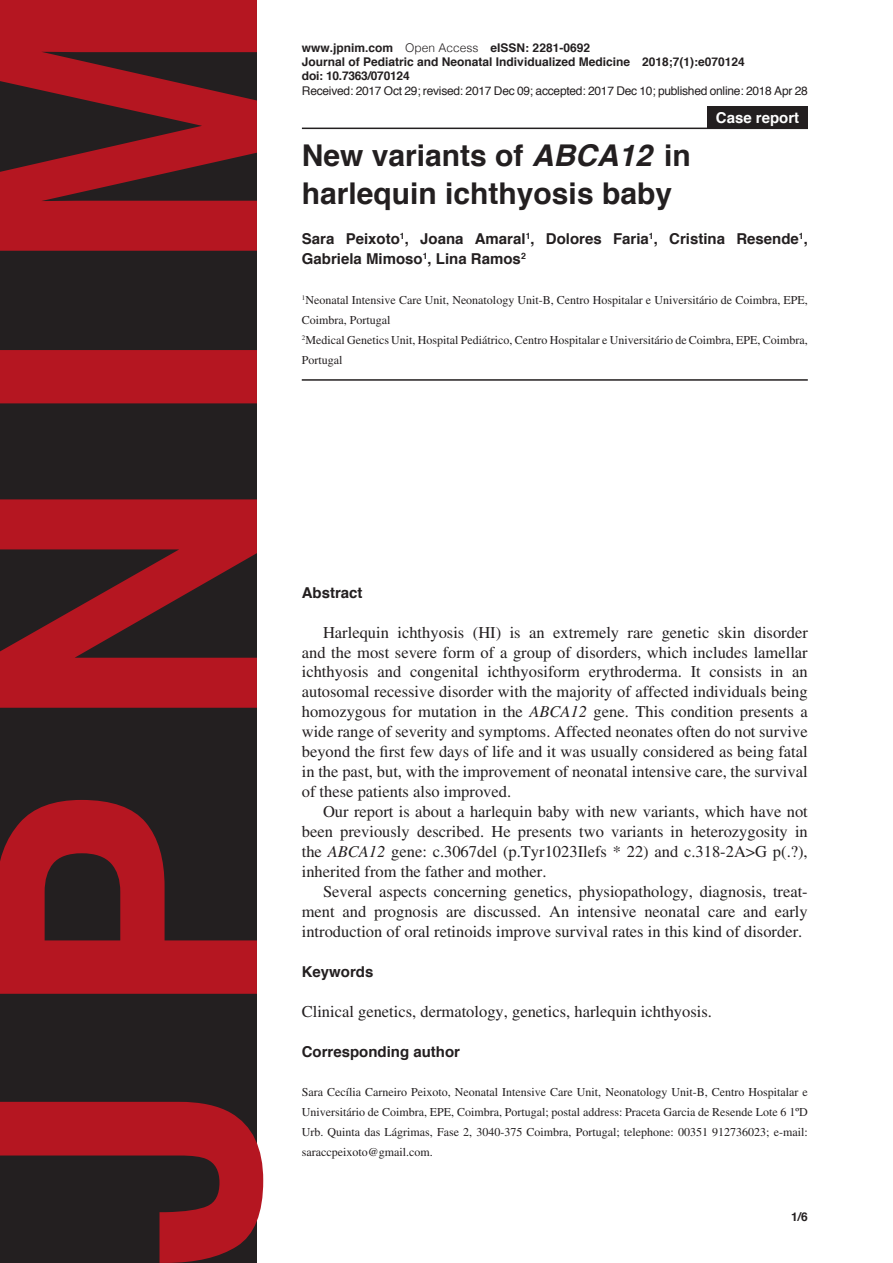
<style>
.page{position:relative;width:893px;height:1263px;background:#fff}
.page>*{position:absolute;margin:0;border:0;box-sizing:border-box;transform-origin:0 0}
.Heading1{font:700 30px/38.2px "Helvetica";color:#231f20}
.Body1{font:16.5px/20px "Times LT Std";color:#231f20;text-align:justify}
.Body2{font:16.5px "Times LT Std";color:#231f20}
.Heading2{font:700 15px/20px "Helvetica";color:#231f20}
.article_description{font:700 15px "Helvetica";color:#fff}
.Body3{font:12px/20px "Times LT Std";color:#231f20}
.Footer_Right{font:700 12px "Helvetica";color:#231f20}
.Footer_Right-2{font:12px "Helvetica";letter-spacing:-.02em;color:#231f20}
.Footer_Right-3{font:700 12px "Helvetica";letter-spacing:-.02em;color:#231f20}
.Page_Right{font:700 12px "Helvetica";color:#231f20}
.s1{font-weight:300}
.s2{font-style:italic}
</style>
<div class="page">
<svg style="left:0;top:0;width:263px;height:1263px;background:#662025"></svg>
<hr style="left:302px;top:128px;width:506px;height:1px;background:#231f20">
<hr style="left:302px;top:379px;width:506px;height:2px;background:#231f20">
<div style="left:707px;top:106px;width:101px;height:22px;background:#231f20"></div>
<p class="Footer_Right" style="left:302px;top:38px;width:290px">www.jpnim.com <span class="s1">Open Access</span> eISSN: 2281-0692</p>
<p class="Footer_Right" style="left:302px;top:52px;width:444px">Journal of Pediatric and Neonatal Individualized Medicine 2018;7(1):e070124</p>
<p class="Footer_Right-3" style="left:302px;top:66px;width:109px">doi: 10.7363/070124</p>
<p class="Footer_Right-2" style="left:302px;top:81px;width:507px">Received: 2017 Oct 29; revised: 2017 Dec 09; accepted: 2017 Dec 10; published online: 2018 Apr 28</p>
<p class="article_description" style="left:716px;top:105px;width:85px">Case report</p>
<p class="Heading1" style="left:302px;top:136px;width:390px">New variants of <span class="s2">ABCA12</span> in harlequin ichthyosis baby</p>
<p class="Heading2" style="left:302px;top:229px;width:507px">Sara Peixoto<sup>1</sup>, Joana Amaral<sup>1</sup>, Dolores Faria<sup>1</sup>, Cristina Resende<sup>1</sup>,<br>Gabriela Mimoso<sup>1</sup>, Lina Ramos<sup>2</sup></p>
<p class="Body3" style="left:302px;top:290px;width:507px"><sup>1</sup>Neonatal Intensive Care Unit, Neonatology Unit-B, Centro Hospitalar e Universitário de Coimbra, EPE,<br>Coimbra, Portugal</p>
<p class="Body3" style="left:302px;top:330px;width:507px"><sup>2</sup>Medical Genetics Unit, Hospital Pediátrico, Centro Hospitalar e Universitário de Coimbra, EPE, Coimbra,<br>Portugal</p>
<p class="Heading2" style="left:302px;top:583px;width:62px">Abstract</p>
<p class="Body1" style="left:302px;top:622px;width:508px;text-indent:21px">Harlequin ichthyosis (HI) is an extremely rare genetic skin disorder and the most severe form of a group of disorders, which includes lamellar ichthyosis and congenital ichthyosiform erythroderma. It consists in an autosomal recessive disorder with the majority of affected individuals being homozygous for mutation in the <span class="s2">ABCA12</span> gene. This condition presents a wide range of severity and symptoms. Affected neonates often do not survive beyond the first few days of life and it was usually considered as being fatal in the past, but, with the improvement of neonatal intensive care, the survival of these patients also improved.</p>
<p class="Body1" style="left:302px;top:801px;width:508px;text-indent:21px">Our report is about a harlequin baby with new variants, which have not been previously described. He presents two variants in heterozygosity in the <span class="s2">ABCA12</span> gene: c.3067del (p.Tyr1023Ilefs * 22) and c.318-2A&gt;G p(.?), inherited from the father and mother.</p>
<p class="Body1" style="left:302px;top:881px;width:507px;text-indent:21px">Several aspects concerning genetics, physiopathology, diagnosis, treat&shy;ment and prognosis are discussed. An intensive neonatal care and early introduction of oral retinoids improve survival rates in this kind of disorder.</p>
<p class="Heading2" style="left:302px;top:962px;width:73px">Keywords</p>
<p class="Body2" style="left:302px;top:1002px;width:412px">Clinical genetics, dermatology, genetics, harlequin ichthyosis.</p>
<p class="Heading2" style="left:302px;top:1041px;width:160px">Corresponding author</p>
<p class="Body3" style="left:302px;top:1082px;width:507px;text-align:justify">Sara Cecília Carneiro Peixoto, Neonatal Intensive Care Unit, Neonatology Unit-B, Centro Hospitalar e Universitário de Coimbra, EPE, Coimbra, Portugal; postal address: Praceta Garcia de Resende Lote 6 1ºD Urb. Quinta das Lágrimas, Fase 2, 3040-375 Coimbra, Portugal; telephone: 00351 912736023; e-mail: saraccpeixoto@gmail.com.</p>
<p class="Page_Right" style="left:791px;top:1207px;width:18px">1/6</p>
</div>
